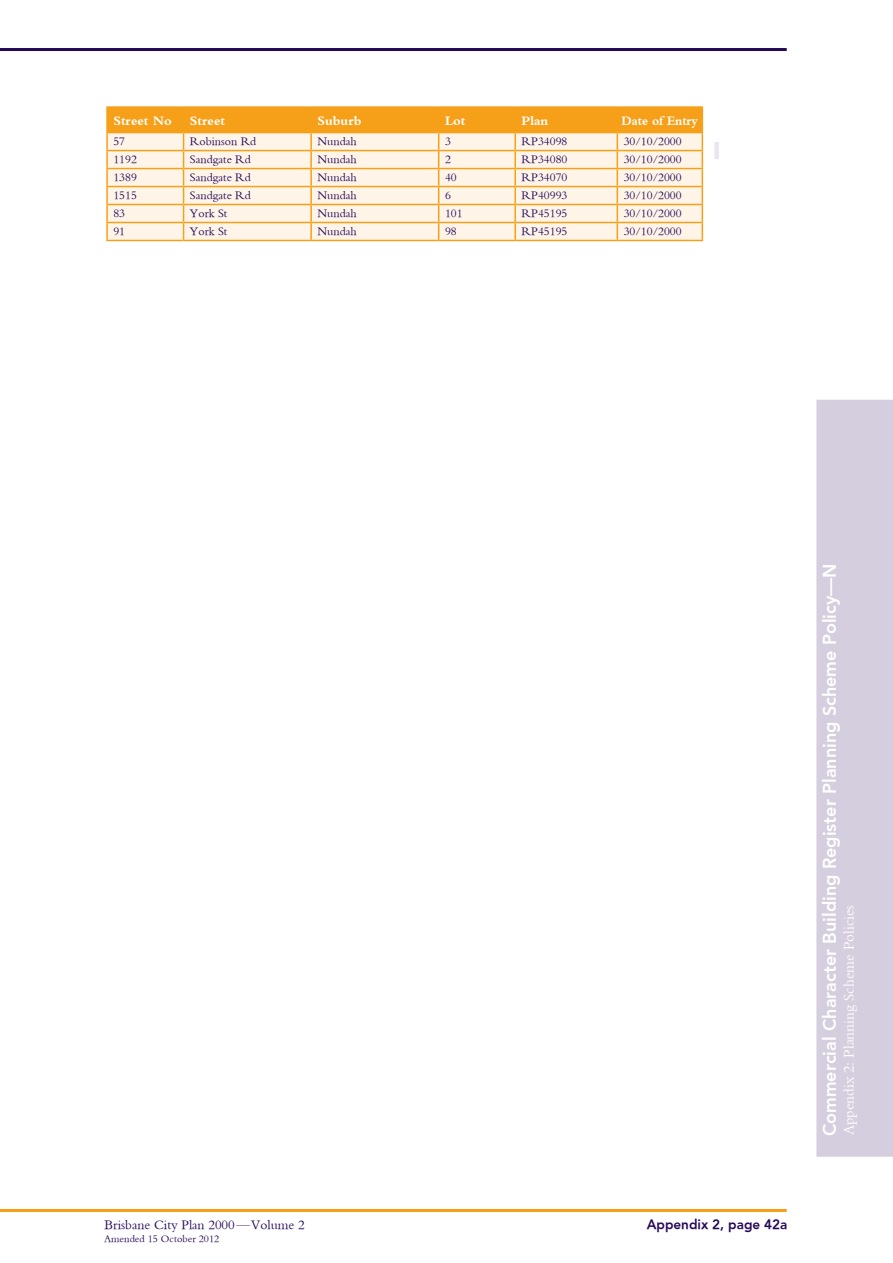
<style>
.page{position:relative;width:893px;height:1263px;background:#fff}
.page>*{position:absolute;margin:0;border:0;box-sizing:border-box;transform-origin:0 0}
.t1{font:800 18px "H Avenir";color:#fff}
.t2{font:15px "Bembo";color:#fff}
.t3{font:13.5px "Bembo";color:#260859}
.t4{font:700 13.5px "Bembo";color:#fff}
.t5{font:800 13.5px "H Avenir";color:#260859}
.t6{font:700 13.5px "Bembo";color:#fff;scale:.93 1}
.t7{font:12px "Bembo";color:#260859}
.t8{font:10.5px "Bembo";color:#260859}
</style>
<div class="page">
<svg style="left:816px;top:400px;width:77px;height:757px;background:#d5d0df"></svg>
<hr style="left:0;top:1209px;width:787px;height:3px;background:#f6a01a">
<hr style="left:0;top:48px;width:787px;height:3px;background:#260859">
<hr style="left:106px;top:106px;width:78px;height:2px;background:#f6a01a">
<hr style="left:184px;top:106px;width:127px;height:2px;background:#f6a01a">
<hr style="left:311px;top:106px;width:128px;height:2px;background:#f6a01a">
<hr style="left:439px;top:106px;width:76px;height:2px;background:#f6a01a">
<hr style="left:515px;top:106px;width:102px;height:2px;background:#f6a01a">
<hr style="left:617px;top:106px;width:86px;height:2px;background:#f6a01a">
<svg style="left:106px;top:107px;width:597px;height:133px;background:#fbdeb0"></svg>
<hr style="left:106px;top:240px;width:78px;height:1px;background:#f6a01a">
<hr style="left:184px;top:240px;width:127px;height:1px;background:#f6a01a">
<hr style="left:311px;top:240px;width:128px;height:1px;background:#f6a01a">
<hr style="left:439px;top:240px;width:76px;height:1px;background:#f6a01a">
<hr style="left:515px;top:240px;width:102px;height:1px;background:#f6a01a">
<hr style="left:617px;top:240px;width:86px;height:1px;background:#f6a01a">
<div style="left:714px;top:142px;width:5px;height:17px;background:#e9e6ee"></div>
<p class="t4" style="left:113px;top:113px;width:60px">Street No</p>
<p class="t4" style="left:190px;top:113px;width:37px">Street</p>
<p class="t4" style="left:317px;top:113px;width:45px">Suburb</p>
<p class="t4" style="left:445px;top:113px;width:22px">Lot</p>
<p class="t4" style="left:522px;top:113px;width:28px">Plan</p>
<p class="t6" style="left:622px;top:113px;width:84px">Date of Entry</p>
<p class="t7" style="left:113px;top:135px;width:13px">57</p>
<p class="t7" style="left:190px;top:135px;width:68px">Robinson Rd</p>
<p class="t7" style="left:317px;top:135px;width:41px">Nundah</p>
<p class="t7" style="left:445px;top:135px;width:7px">3</p>
<p class="t7" style="left:522px;top:135px;width:47px">RP34098</p>
<p class="t7" style="left:624px;top:135px;width:60px">30/10/2000</p>
<p class="t7" style="left:113px;top:153px;width:25px">1192</p>
<p class="t7" style="left:190px;top:153px;width:62px">Sandgate Rd</p>
<p class="t7" style="left:317px;top:153px;width:41px">Nundah</p>
<p class="t7" style="left:445px;top:153px;width:7px">2</p>
<p class="t7" style="left:522px;top:153px;width:47px">RP34080</p>
<p class="t7" style="left:624px;top:153px;width:60px">30/10/2000</p>
<p class="t7" style="left:113px;top:171px;width:25px">1389</p>
<p class="t7" style="left:190px;top:171px;width:62px">Sandgate Rd</p>
<p class="t7" style="left:317px;top:171px;width:41px">Nundah</p>
<p class="t7" style="left:445px;top:171px;width:13px">40</p>
<p class="t7" style="left:522px;top:171px;width:47px">RP34070</p>
<p class="t7" style="left:624px;top:171px;width:60px">30/10/2000</p>
<p class="t7" style="left:113px;top:189px;width:25px">1515</p>
<p class="t7" style="left:190px;top:189px;width:62px">Sandgate Rd</p>
<p class="t7" style="left:317px;top:189px;width:41px">Nundah</p>
<p class="t7" style="left:445px;top:189px;width:7px">6</p>
<p class="t7" style="left:522px;top:189px;width:47px">RP40993</p>
<p class="t7" style="left:624px;top:189px;width:60px">30/10/2000</p>
<p class="t7" style="left:113px;top:207px;width:13px">83</p>
<p class="t7" style="left:190px;top:207px;width:39px">York St</p>
<p class="t7" style="left:317px;top:207px;width:41px">Nundah</p>
<p class="t7" style="left:445px;top:207px;width:19px">101</p>
<p class="t7" style="left:522px;top:207px;width:47px">RP45195</p>
<p class="t7" style="left:624px;top:207px;width:60px">30/10/2000</p>
<p class="t7" style="left:113px;top:225px;width:13px">91</p>
<p class="t7" style="left:190px;top:225px;width:39px">York St</p>
<p class="t7" style="left:317px;top:225px;width:41px">Nundah</p>
<p class="t7" style="left:445px;top:225px;width:13px">98</p>
<p class="t7" style="left:522px;top:225px;width:47px">RP45195</p>
<p class="t7" style="left:624px;top:225px;width:60px">30/10/2000</p>
<p class="t3" style="left:105px;top:1217px;width:202px">Brisbane City Plan 2000—Volume 2</p>
<p class="t5" style="left:647px;top:1216px;width:142px">Appendix 2, page 42a</p>
<p class="t8" style="left:104px;top:1232px;width:117px">Amended 15 October 2012</p>
<h1 class="t1" style="left:819px;top:1136px;width:574px;rotate:-90deg">Commercial Character Building Register Planning Scheme Policy—N</h1>
<p class="t2" style="left:840px;top:1135px;width:232px;rotate:-90deg">Appendix 2: Planning Scheme Policies</p>
</div>
